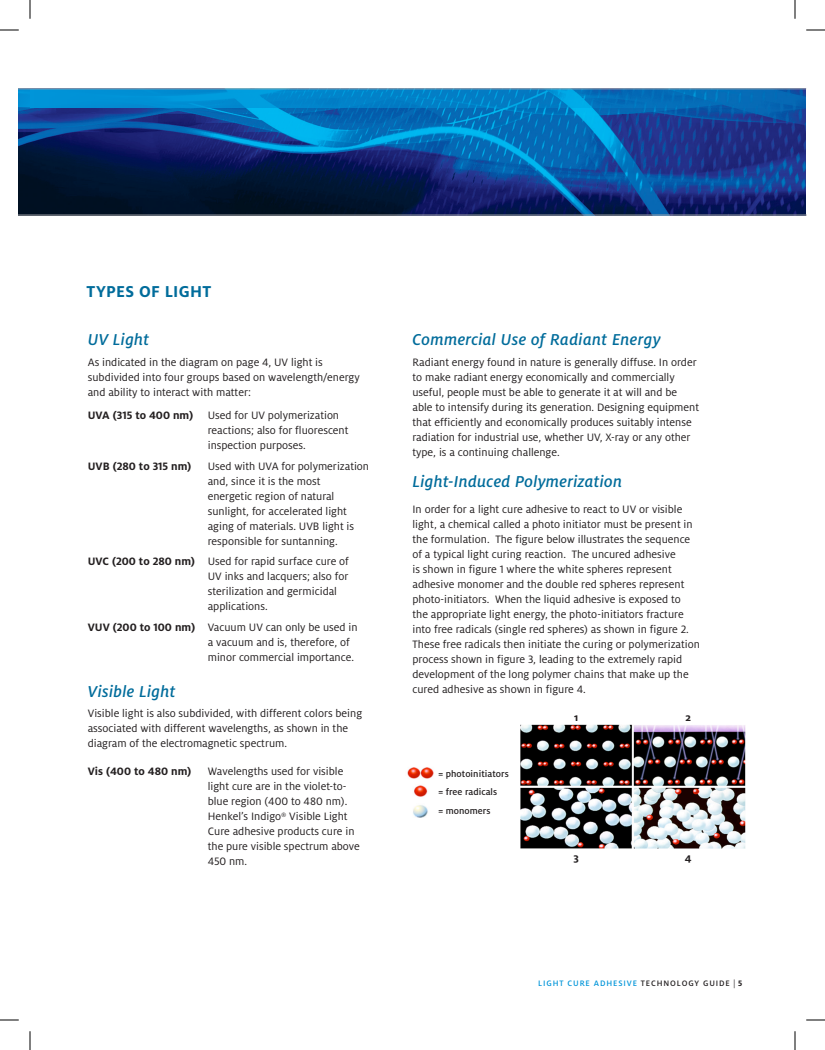
<style>
.page{position:relative;width:825px;height:1050px;background:#fff}
.page>*{position:absolute;margin:0;border:0;box-sizing:border-box;transform-origin:0 0}
.t1{font:italic 500 17.5px "Henkel Milo";letter-spacing:.015em;color:#006c9b}
.t2{font:700 17.5px "Henkel Milo";letter-spacing:.015em;color:#006c9b}
.Body-Copy_10{font:11.88px/15px "Henkel Milo";color:#231f20}
.Body-Copy_10-2{font:700 11.88px "Henkel Milo";color:#231f20}
.chart_figure{font:700 11.5px "Henkel Milo";color:#231f20}
.chart_figure-2{font:500 10.12px "Henkel Milo";letter-spacing:.005em;color:#231f20}
.t3{font:500 8.75px "Henkel Milo";letter-spacing:.1em;color:#0095d9}
.s1{font-weight:700}
.s2{color:#231f20}
.s3{font-weight:400;color:#231f20}
.s4{font-weight:700;color:#231f20}
</style>
<div class="page">
<img style="left:19px;top:108px;width:786px;height:107px">
<hr style="left:19px;top:215px;width:787px;height:1px;background:#a8a9ad">
<svg style="left:40px;top:89px;width:766px;height:19px;background:#0482c8"></svg>
<img style="left:520px;top:725px;width:225px;height:124px">
<img style="left:407px;top:767px;width:27px;height:51px">
<svg style="left:19px;top:89px;width:21px;height:19px"></svg>
<hr style="left:19px;top:88px;width:787px;height:1px;background:#a8a9ad">
<svg style="left:0;top:29px;width:19px;height:2px"></svg>
<svg style="left:806px;top:29px;width:19px;height:2px"></svg>
<svg style="left:0;top:1019px;width:19px;height:2px"></svg>
<svg style="left:806px;top:1019px;width:19px;height:2px"></svg>
<svg style="left:29px;top:0;width:2px;height:19px"></svg>
<svg style="left:29px;top:1031px;width:2px;height:19px"></svg>
<svg style="left:794px;top:0;width:2px;height:19px"></svg>
<svg style="left:794px;top:1031px;width:2px;height:19px"></svg>
<p class="t2" style="left:86px;top:281px;width:126px">TYPES OF LIGHT</p>
<p class="t1" style="left:88px;top:330px;width:63px">UV Light</p>
<p class="Body-Copy_10" style="left:88px;top:355px;width:273px">As indicated in the diagram on page 4, UV light is subdivided into four groups based on wavelength/energy and ability to interact with matter:</p>
<p class="Body-Copy_10" style="left:208px;top:408px;width:142px;text-indent:-120px"><span class="s1">UVA (315 to 400 nm)</span> Used for UV polymerization reactions; also for fluorescent inspection purposes.</p>
<p class="Body-Copy_10-2" style="left:88px;top:459px;width:105px">UVB (280 to 315 nm)</p>
<p class="Body-Copy_10" style="left:208px;top:459px;width:163px">Used with UVA for polymerization and, since it is the most<br>energetic region of natural sunlight, for accelerated light aging of materials. UVB light is responsible for suntanning.</p>
<p class="Body-Copy_10" style="left:208px;top:554px;width:143px;text-indent:-120px"><span class="s1">UVC (200 to 280 nm)</span> Used for rapid surface cure of<br>UV inks and lacquers; also for sterilization and germicidal applications.</p>
<p class="Body-Copy_10" style="left:208px;top:620px;width:151px;text-indent:-120px"><span class="s1">VUV (200 to 100 nm)</span> Vacuum UV can only be used in a vacuum and is, therefore, of minor commercial importance.</p>
<p class="t1" style="left:88px;top:682px;width:89px">Visible Light</p>
<p class="Body-Copy_10" style="left:88px;top:706px;width:276px">Visible light is also subdivided, with different colors being associated with different wavelengths, as shown in the diagram of the electromagnetic spectrum.</p>
<p class="Body-Copy_10-2" style="left:88px;top:765px;width:105px">Vis (400 to 480 nm)</p>
<p class="Body-Copy_10" style="left:208px;top:764px;width:154px">Wavelengths used for visible light cure are in the violet-to&shy;blue region (400 to 480 nm).<br>Henkel’s Indigo<sup>®</sup> Visible Light<br>Cure adhesive products cure in the pure visible spectrum above<br>450 nm.</p>
<p class="t1" style="left:412px;top:330px;width:250px">Commercial Use of Radiant Energy</p>
<p class="Body-Copy_10" style="left:412px;top:355px;width:288px">Radiant energy found in nature is generally diffuse. In order to make radiant energy economically and commercially useful, people must be able to generate it at will and be able to intensify during its generation. Designing equipment that efficiently and economically produces suitably intense radiation for industrial use, whether UV, X-ray or any other type, is a continuing challenge.</p>
<p class="t1" style="left:412px;top:472px;width:211px">Light-Induced Polymerization</p>
<p class="Body-Copy_10" style="left:412px;top:502px;width:289px">In order for a light cure adhesive to react to UV or visible light, a chemical called a photo initiator must be present in the formulation. The figure below illustrates the sequence of a typical light curing reaction. The uncured adhesive<br>is shown in figure 1 where the white spheres represent adhesive monomer and the double red spheres represent photo-initiators. When the liquid adhesive is exposed to<br>the appropriate light energy, the photo-initiators fracture into free radicals (single red spheres) as shown in figure 2.<br>These free radicals then initiate the curing or polymerization process shown in figure 3, leading to the extremely rapid development of the long polymer chains that make up the cured adhesive as shown in figure 4.</p>
<p class="chart_figure-2" style="left:439px;top:768px;width:72px">= photoinitiators</p>
<p class="chart_figure-2" style="left:439px;top:787px;width:60px">= free radicals</p>
<p class="chart_figure-2" style="left:439px;top:805px;width:54px">= monomers</p>
<p class="chart_figure" style="left:574px;top:711px;width:6px">1</p>
<p class="chart_figure" style="left:686px;top:711px;width:7px">2</p>
<p class="chart_figure" style="left:574px;top:851px;width:7px">3</p>
<p class="chart_figure" style="left:685px;top:851px;width:8px">4</p>
<p class="t3" style="left:538px;top:979px;width:205px">LIGHT CURE ADHESIVE <span class="s2">TECHNOLOGY GUIDE</span> <span class="s3">|</span> <span class="s4">5</span></p>
</div>
